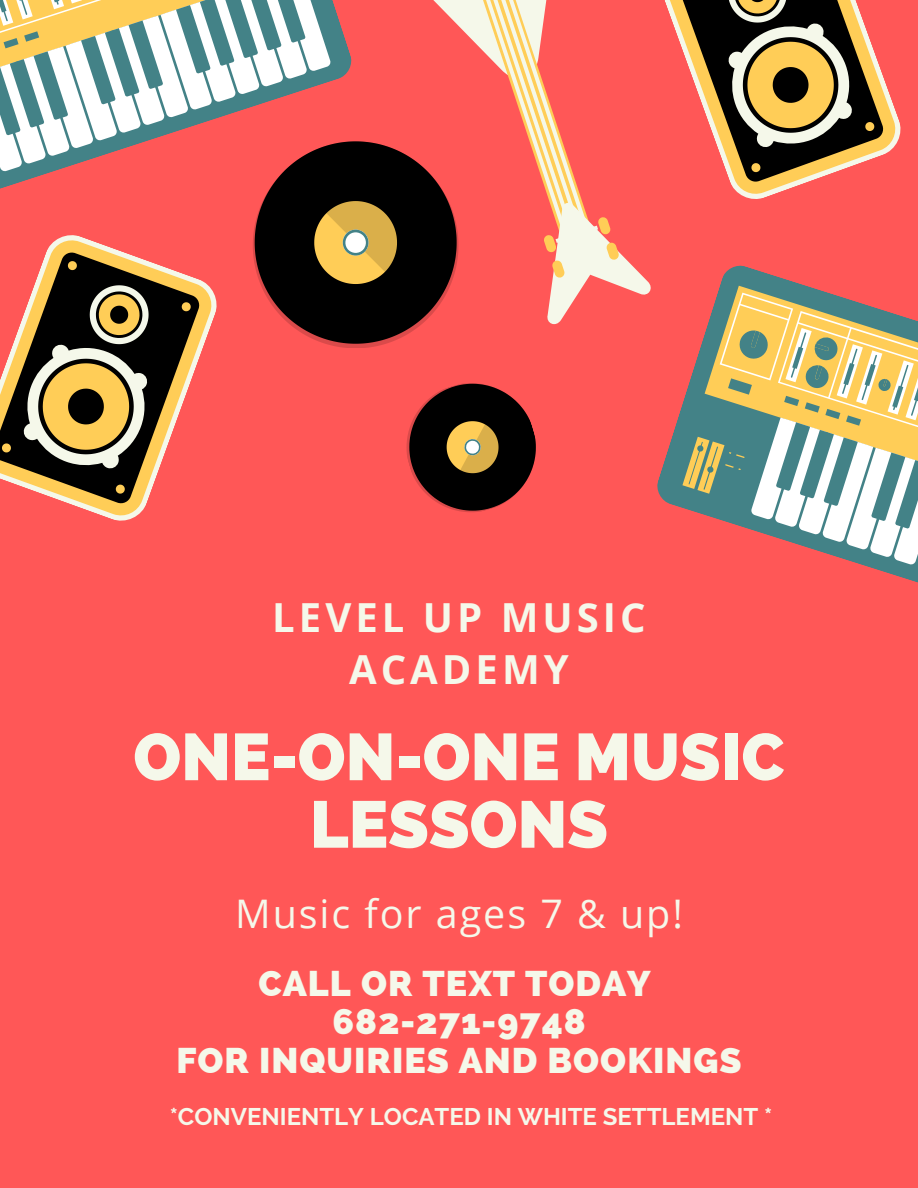
<style>
.page{position:relative;width:918px;height:1188px;background:#ff5757}
.page>*{position:absolute;margin:0;border:0;box-sizing:border-box;transform-origin:0 0}
.t1{font:800 66px/67.5px "Raleway";color:#f5f8ea;text-align:center}
.t2{font:700 40.05px/52.8px "Open Sans";letter-spacing:.1em;color:#f5f8ea;text-align:center}
.t3{font:39.45px "Open Sans";letter-spacing:.05em;color:#f5f8ea}
.t4{font:800 35.85px/38.2px "Raleway";letter-spacing:.03em;color:#f5f8ea;text-align:center}
.t5{font:700 24px "Raleway";color:#f5f8ea}
</style>
<div class="page">
<svg style="left:0;top:0;width:651px;height:520px"></svg>
<svg style="left:657px;top:265px;width:261px;height:318px"></svg>
<svg style="left:705px;top:286px;width:213px;height:7px"></svg>
<svg style="left:682px;top:293px;width:236px;height:280px"></svg>
<svg style="left:664px;top:0;width:234px;height:197px"></svg>
<svg style="left:676px;top:0;width:208px;height:183px"></svg>
<p class="t2" style="left:272px;top:590px;width:375px">LEVEL UP MUSIC<br>ACADEMY</p>
<h1 class="t1" style="left:133px;top:723px;width:653px">ONE-ON-ONE MUSIC<br>LESSONS</h1>
<p class="t3" style="left:235px;top:886px;width:449px">Music for ages 7 &amp; up!</p>
<p class="t4" style="left:177px;top:964px;width:566px">CALL OR TEXT TODAY<br>682-271-9748<br>FOR INQUIRIES AND BOOKINGS</p>
<p class="t5" style="left:170px;top:1103px;width:604px">*CONVENIENTLY LOCATED IN WHITE SETTLEMENT *</p>
</div>
